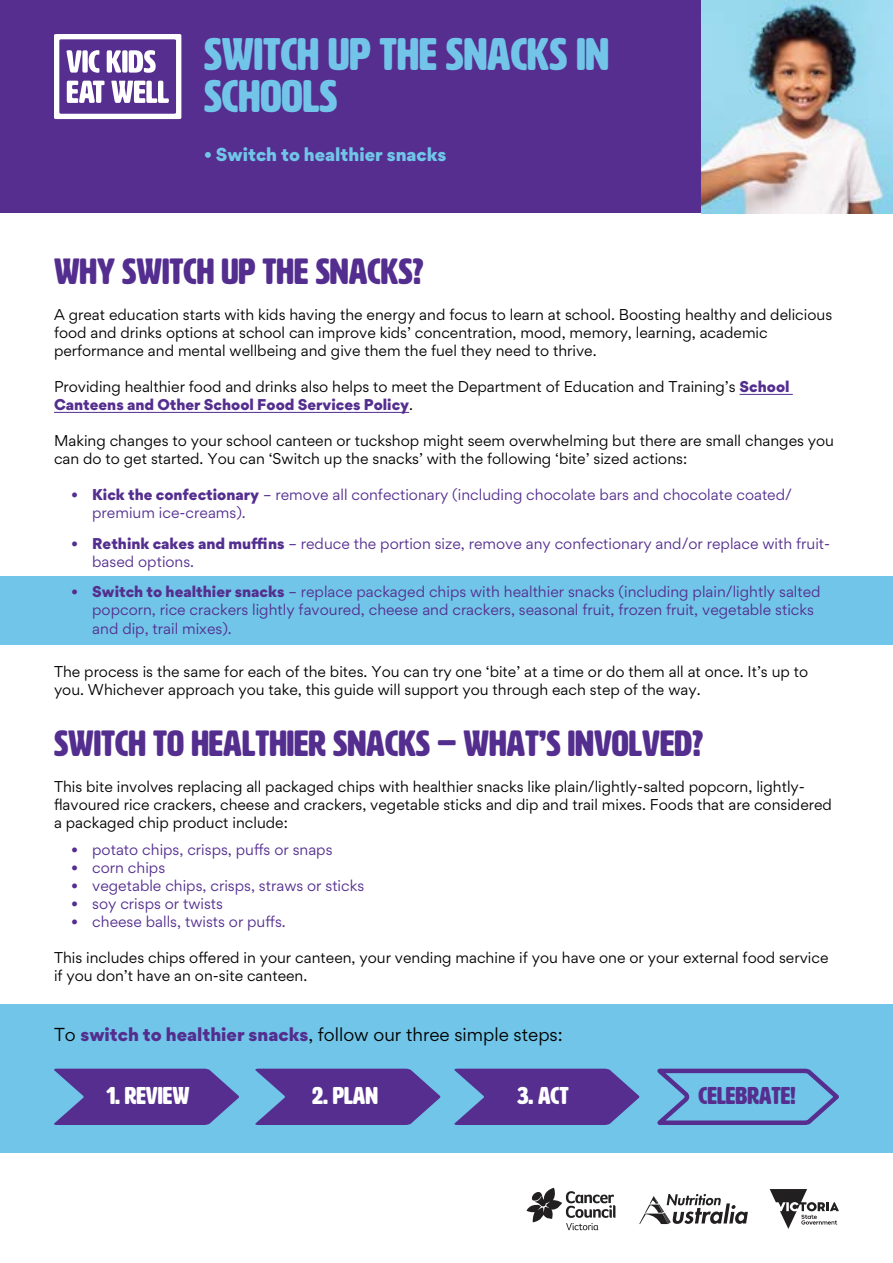
<style>
.page{position:relative;width:893px;height:1263px;background:#fff}
.page>*{position:absolute;margin:0;border:0;box-sizing:border-box;transform-origin:0 0}
.t1{font:45px/42px "HWT Artz";color:#72c5e8}
.t2{font:36px "HWT Artz";color:#542e8f}
.t3{font:24px "HWT Artz";color:#fff}
.t4{font:24px "HWT Artz";color:#552e8f}
.t5{font:18px "Gordita";color:#000}
.t6{font:900 18px "Gordita";color:#71c5e8}
.t7{font:15px/18px "Gordita";color:#000}
.t8{font:15px/18px "Gordita";color:#542e8f}
.s1{font-weight:900;color:#542e8f}
.s2{font-weight:900}
</style>
<div class="page">
<div style="left:0;top:576px;width:893px;height:68px;background:#71c5e8"></div>
<div style="left:1px;top:0;width:892px;height:213px;background:#552e8f"></div>
<svg style="left:54px;top:34px;width:127px;height:85px"></svg>
<hr style="left:739px;top:394px;width:54px;height:1px;background:#542e8f">
<hr style="left:54px;top:412px;width:355px;height:1px;background:#542e8f">
<svg style="left:526px;top:1188px;width:89px;height:42px"></svg>
<svg style="left:639px;top:1194px;width:109px;height:30px"></svg>
<svg style="left:770px;top:1189px;width:69px;height:40px"></svg>
<img style="left:702px;top:1px;width:191px;height:212px">
<div style="left:0;top:1003px;width:893px;height:149px;background:#71c5e8"></div>
<svg style="left:54px;top:1069px;width:586px;height:56px"></svg>
<svg style="left:657px;top:1068px;width:182px;height:57px"></svg>
<h1 class="t1" style="left:204px;top:34px;width:406px">SWITCH UP THE SNACKS IN<br>SCHOOLS</h1>
<p class="t6" style="left:204px;top:140px;width:244px">• Switch to healthier snacks</p>
<h2 class="t2" style="left:54px;top:252px;width:371px">WHY SWITCH UP THE SNACKS?</h2>
<p class="t7" style="left:54px;top:305px;width:780px">A great education starts with kids having the energy and focus to learn at school. Boosting healthy and delicious food and drinks options at school can improve kids’ concentration, mood, memory, learning, academic performance and mental wellbeing and give them the fuel they need to thrive.</p>
<p class="t7" style="left:54px;top:377px;width:737px">Providing healthier food and drinks also helps to meet the Department of Education and Training’s <span class="s1">School<br>Canteens and Other School Food Services Policy</span>.</p>
<p class="t7" style="left:54px;top:431px;width:782px">Making changes to your school canteen or tuckshop might seem overwhelming but there are small changes you can do to get started. You can ‘Switch up the snacks’ with the following ‘bite’ sized actions:</p>
<p class="t8" style="left:92px;top:485px;width:701px;text-indent:-21px">• <span class="s2">Kick the confectionary</span> – remove all confectionary (including chocolate bars and chocolate coated/ premium ice-creams).</p>
<p class="t8" style="left:92px;top:534px;width:739px;text-indent:-21px">• <span class="s2">Rethink cakes and muffins</span> – reduce the portion size, remove any confectionary and/or replace with fruit&shy;based options.</p>
<p class="t8" style="left:92px;top:583px;width:730px;text-indent:-21px">• <span class="s2">Switch to healthier snacks</span> – replace packaged chips with healthier snacks (including plain/lightly salted popcorn, rice crackers lightly favoured, cheese and crackers, seasonal fruit, frozen fruit, vegetable sticks and dip, trail mixes).</p>
<p class="t7" style="left:54px;top:662px;width:756px">The process is the same for each of the bites. You can try one ‘bite’ at a time or do them all at once. It’s up to you. Whichever approach you take, this guide will support you through each step of the way.</p>
<h2 class="t2" style="left:54px;top:725px;width:651px">SWITCH TO HEALTHIER SNACKS – WHAT’S INVOLVED?</h2>
<p class="t7" style="left:54px;top:778px;width:779px">This bite involves replacing all packaged chips with healthier snacks like plain/lightly-salted popcorn, lightly&shy;flavoured rice crackers, cheese and crackers, vegetable sticks and dip and trail mixes. Foods that are considered a packaged chip product include:</p>
<p class="t8" style="left:71px;top:840px;width:263px">• potato chips, crisps, puffs or snaps</p>
<p class="t8" style="left:71px;top:858px;width:96px">• corn chips</p>
<p class="t8" style="left:71px;top:876px;width:295px">• vegetable chips, crisps, straws or sticks</p>
<p class="t8" style="left:71px;top:894px;width:154px">• soy crisps or twists</p>
<p class="t8" style="left:71px;top:912px;width:216px">• cheese balls, twists or puffs.</p>
<p class="t7" style="left:54px;top:948px;width:776px">This includes chips offered in your canteen, your vending machine if you have one or your external food service if you don’t have an on-site canteen.</p>
<p class="t5" style="left:54px;top:1022px;width:510px">To <span class="s1">switch to healthier snacks</span>, follow our three simple steps:</p>
<h3 class="t3" style="left:106px;top:1083px;width:85px">1. REVIEW</h3>
<h3 class="t3" style="left:312px;top:1083px;width:67px">2. PLAN</h3>
<h3 class="t3" style="left:517px;top:1083px;width:53px">3. ACT</h3>
<h3 class="t4" style="left:699px;top:1083px;width:98px">CELEBRATE!</h3>
</div>
